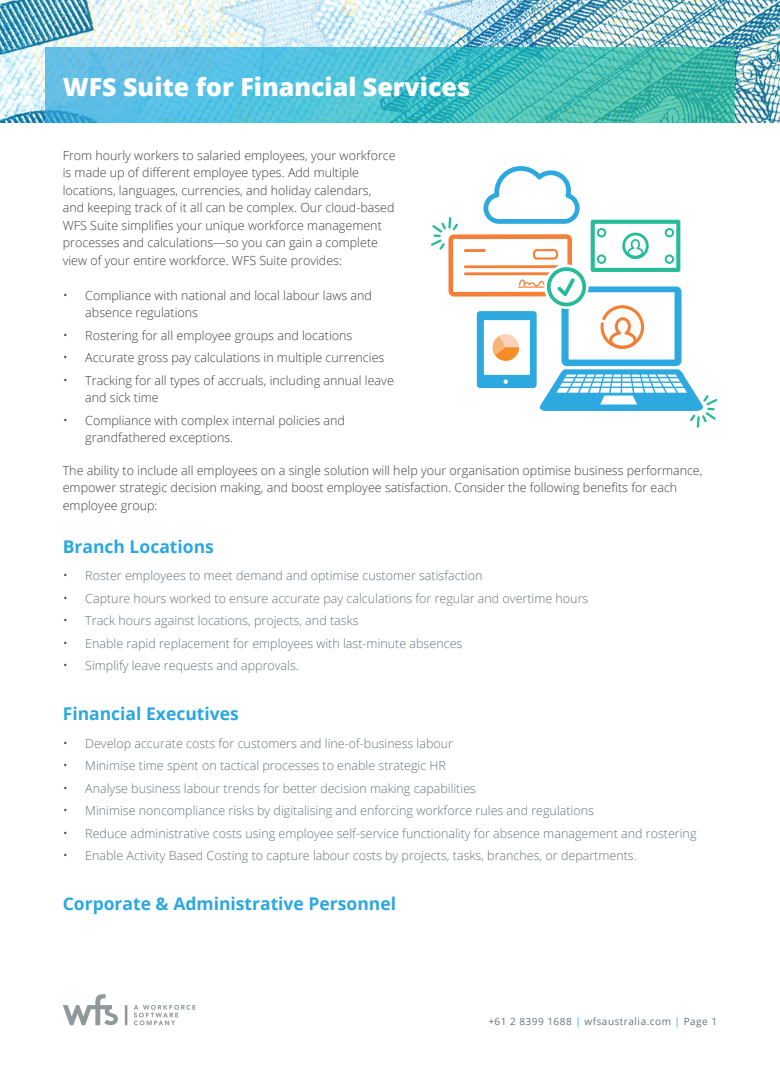
<style>
.page{position:relative;width:780px;height:1088px;background:#fff}
.page>*{position:absolute;margin:0;border:0;box-sizing:border-box;transform-origin:0 0}
.t1{font:800 25px "Open Sans";color:#fff}
.t2{font:700 17.5px "Open Sans";color:#2ba7df}
.t3{font:300 12.5px/17.5px "Open Sans";color:#3e3e3f}
.t4{font:300 12.5px "Open Sans";color:#697179}
.t5{font:10px "Open Sans";letter-spacing:.05em;color:#697179}
.s1{font-size:13.75px}
.s2{font-size:13.75px;color:#3e3e3f}
.s3{color:#30b0e5}
</style>
<div class="page">
<svg style="left:0;top:0;width:780px;height:123px"></svg>
<svg style="left:63px;top:994px;width:55px;height:31px"></svg>
<svg style="left:134px;top:1005px;width:61px;height:20px"></svg>
<hr style="left:125px;top:1005px;width:2px;height:20px;background:#8f989a">
<svg style="left:45px;top:47px;width:689px;height:76px;background:#4bbecb"></svg>
<svg style="left:431px;top:166px;width:286px;height:262px"></svg>
<svg style="left:492px;top:334px;width:27px;height:27px"></svg>
<h1 class="t1" style="left:63px;top:68px;width:409px">WFS Suite for Financial Services</h1>
<p class="t3" style="left:63px;top:146px;width:334px">From hourly workers to salaried employees, your workforce is made up of different employee types. Add multiple locations, languages, currencies, and holiday calendars, and keeping track of it all can be complex. Our cloud-based WFS Suite simplifies your unique workforce management processes and calculations—so you can gain a complete view of your entire workforce. WFS Suite provides:</p>
<p class="t3" style="left:85px;top:286px;width:288px;text-indent:-23px"><span class="s1">•</span> Compliance with national and local labour laws and absence regulations</p>
<p class="t3" style="left:63px;top:326px;width:291px"><span class="s1">•</span> Rostering for all employee groups and locations</p>
<p class="t3" style="left:63px;top:348px;width:323px"><span class="s1">•</span> Accurate gross pay calculations in multiple currencies</p>
<p class="t3" style="left:85px;top:371px;width:310px;text-indent:-23px"><span class="s1">•</span> Tracking for all types of accruals, including annual leave and sick time</p>
<p class="t3" style="left:85px;top:411px;width:261px;text-indent:-23px"><span class="s1">•</span> Compliance with complex internal policies and grandfathered exceptions.</p>
<p class="t3" style="left:63px;top:461px;width:641px">The ability to include all employees on a single solution will help your organisation optimise business performance, empower strategic decision making, and boost employee satisfaction. Consider the following benefits for each employee group:</p>
<h2 class="t2" style="left:63px;top:534px;width:153px">Branch Locations</h2>
<p class="t4" style="left:63px;top:567px;width:421px"><span class="s2">•</span> Roster employees to meet demand and optimise customer satisfaction</p>
<p class="t4" style="left:63px;top:589px;width:527px"><span class="s2">•</span> Capture hours worked to ensure accurate pay calculations for regular and overtime hours</p>
<p class="t4" style="left:63px;top:612px;width:297px"><span class="s2">•</span> Track hours against locations, projects, and tasks</p>
<p class="t4" style="left:63px;top:634px;width:401px"><span class="s2">•</span> Enable rapid replacement for employees with last-minute absences</p>
<p class="t4" style="left:63px;top:657px;width:238px"><span class="s2">•</span> Simplify leave requests and approvals.</p>
<h2 class="t2" style="left:63px;top:701px;width:177px">Financial Executives</h2>
<p class="t4" style="left:63px;top:734px;width:392px"><span class="s2">•</span> Develop accurate costs for customers and line-of-business labour</p>
<p class="t4" style="left:63px;top:757px;width:385px"><span class="s2">•</span> Minimise time spent on tactical processes to enable strategic HR</p>
<p class="t4" style="left:63px;top:779px;width:415px"><span class="s2">•</span> Analyse business labour trends for better decision making capabilities</p>
<p class="t4" style="left:63px;top:802px;width:532px"><span class="s2">•</span> Minimise noncompliance risks by digitalising and enforcing workforce rules and regulations</p>
<p class="t4" style="left:63px;top:824px;width:635px"><span class="s2">•</span> Reduce administrative costs using employee self-service functionality for absence management and rostering</p>
<p class="t4" style="left:63px;top:847px;width:575px"><span class="s2">•</span> Enable Activity Based Costing to capture labour costs by projects, tasks, branches, or departments.</p>
<h2 class="t2" style="left:63px;top:891px;width:335px">Corporate &amp; Administrative Personnel</h2>
<p class="t5" style="left:488px;top:1015px;width:230px">+61 2 8399 1688 <span class="s3">|</span> wfsaustralia.com <span class="s3">|</span> Page 1</p>
</div>
